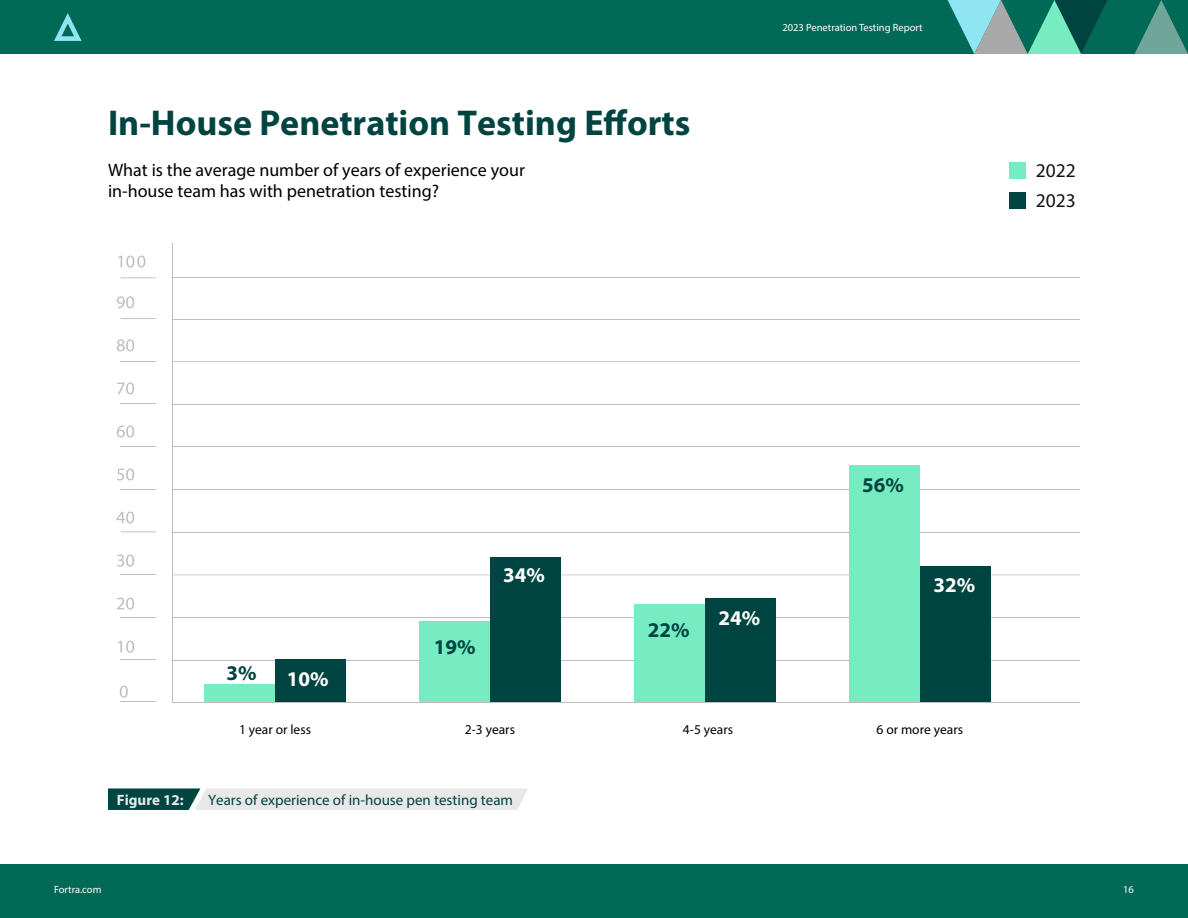
<style>
.page{position:relative;width:1188px;height:918px;background:#fff}
.page>*{position:absolute;margin:0;border:0;box-sizing:border-box;transform-origin:0 0}
.t1{font:700 36px "Myriad Pro";color:#004442}
.t2{font:700 21px "Myriad Pro";color:#fff}
.t3{font:700 21px "Myriad Pro";color:#004442}
.t4{font:19.5px/29.7px "Myriad Pro";color:#121314}
.t5{font:18px/21.6px "Myriad Pro";color:#000}
.t6{font:15px "Myriad Pro";color:#004442}
.t7{font:700 15px "Myriad Pro";color:#ebebec}
.t8{font:13.5px "Myriad Pro";color:#000}
.t9{font:10.5px "Myriad Pro";color:#fff}
</style>
<div class="page">
<div style="left:0;top:864px;width:1188px;height:54px;background:#006a56"></div>
<div style="left:0;top:0;width:1188px;height:54px;background:#006a56"></div>
<svg style="left:54px;top:13px;width:28px;height:28px"></svg>
<svg style="left:948px;top:0;width:240px;height:54px"></svg>
<svg style="left:117px;top:296px;width:17px;height:12px"></svg>
<svg style="left:117px;top:339px;width:17px;height:12px"></svg>
<svg style="left:117px;top:382px;width:17px;height:12px"></svg>
<svg style="left:117px;top:425px;width:17px;height:12px"></svg>
<svg style="left:117px;top:468px;width:17px;height:13px"></svg>
<svg style="left:116px;top:512px;width:18px;height:12px"></svg>
<svg style="left:117px;top:555px;width:17px;height:12px"></svg>
<svg style="left:117px;top:598px;width:17px;height:12px"></svg>
<svg style="left:118px;top:641px;width:16px;height:12px"></svg>
<hr style="left:173px;top:243px;width:1px;height:459px;background:#bebebe">
<hr style="left:121px;top:318px;width:35px;height:1px;background:#bebebe">
<hr style="left:121px;top:361px;width:35px;height:1px;background:#bebebe">
<hr style="left:121px;top:403px;width:35px;height:1px;background:#bebebe">
<hr style="left:121px;top:446px;width:35px;height:1px;background:#bebebe">
<hr style="left:121px;top:489px;width:35px;height:1px;background:#bebebe">
<hr style="left:121px;top:531px;width:35px;height:1px;background:#bebebe">
<hr style="left:121px;top:574px;width:35px;height:1px;background:#bebebe">
<hr style="left:121px;top:617px;width:35px;height:1px;background:#bebebe">
<hr style="left:121px;top:659px;width:35px;height:1px;background:#bebebe">
<hr style="left:120px;top:701px;width:35px;height:1px;background:#bebebe">
<svg style="left:120px;top:686px;width:8px;height:12px"></svg>
<hr style="left:173px;top:660px;width:907px;height:1px;background:#bebebe">
<hr style="left:173px;top:702px;width:907px;height:1px;background:#bebebe">
<hr style="left:173px;top:617px;width:907px;height:1px;background:#bebebe">
<hr style="left:173px;top:575px;width:907px;height:1px;background:#bebebe">
<hr style="left:173px;top:532px;width:907px;height:1px;background:#bebebe">
<hr style="left:173px;top:489px;width:907px;height:1px;background:#bebebe">
<hr style="left:173px;top:447px;width:907px;height:1px;background:#bebebe">
<hr style="left:173px;top:404px;width:907px;height:1px;background:#bebebe">
<hr style="left:173px;top:361px;width:907px;height:1px;background:#bebebe">
<hr style="left:173px;top:319px;width:907px;height:1px;background:#bebebe">
<hr style="left:173px;top:277px;width:907px;height:1px;background:#bebebe">
<hr style="left:120px;top:277px;width:36px;height:1px;background:#bebebe">
<svg style="left:118px;top:256px;width:27px;height:12px"></svg>
<div style="left:634px;top:604px;width:71px;height:98px;background:#77ecc2"></div>
<div style="left:705px;top:598px;width:71px;height:104px;background:#004442"></div>
<div style="left:419px;top:621px;width:71px;height:81px;background:#77ecc2"></div>
<div style="left:490px;top:557px;width:71px;height:145px;background:#004442"></div>
<div style="left:849px;top:465px;width:71px;height:237px;background:#77ecc2"></div>
<div style="left:920px;top:566px;width:71px;height:136px;background:#004442"></div>
<div style="left:204px;top:685px;width:71px;height:17px;background:#77ecc2"></div>
<div style="left:275px;top:660px;width:71px;height:42px;background:#004442"></div>
<svg style="left:108px;top:788px;width:420px;height:22px;background:#bac8c7"></svg>
<div style="left:1010px;top:163px;width:16px;height:16px;background:#77ecc2"></div>
<div style="left:1010px;top:192px;width:16px;height:16px;background:#004442"></div>
<h1 class="t1" style="left:108px;top:99px;width:584px">In-House Penetration Testing Efforts</h1>
<p class="t5" style="left:108px;top:158px;width:418px">What is the average number of years of experience your in-house team has with penetration testing?</p>
<p class="t9" style="left:782px;top:21px;width:142px">2023 Penetration Testing Report</p>
<p class="t4" style="left:1036px;top:155px;width:42px">2022<br>2023</p>
<p class="t3" style="left:227px;top:660px;width:32px">3%</p>
<p class="t2" style="left:287px;top:665px;width:43px">10%</p>
<p class="t3" style="left:434px;top:633px;width:43px">19%</p>
<p class="t2" style="left:503px;top:561px;width:43px">34%</p>
<p class="t3" style="left:648px;top:616px;width:43px">22%</p>
<p class="t2" style="left:718px;top:605px;width:43px">24%</p>
<p class="t3" style="left:862px;top:471px;width:43px">56%</p>
<p class="t2" style="left:933px;top:571px;width:43px">32%</p>
<p class="t8" style="left:239px;top:721px;width:74px">1 year or less</p>
<p class="t8" style="left:465px;top:721px;width:52px">2-3 years</p>
<p class="t8" style="left:683px;top:721px;width:52px">4-5 years</p>
<p class="t8" style="left:877px;top:721px;width:88px">6 or more years</p>
<p class="t7" style="left:117px;top:790px;width:68px">Figure 12:</p>
<p class="t6" style="left:208px;top:791px;width:307px">Years of experience of in-house pen testing team</p>
<p class="t9" style="left:54px;top:883px;width:49px">Fortra.com</p>
<p class="t9" style="left:1123px;top:883px;width:12px">16</p>
</div>
